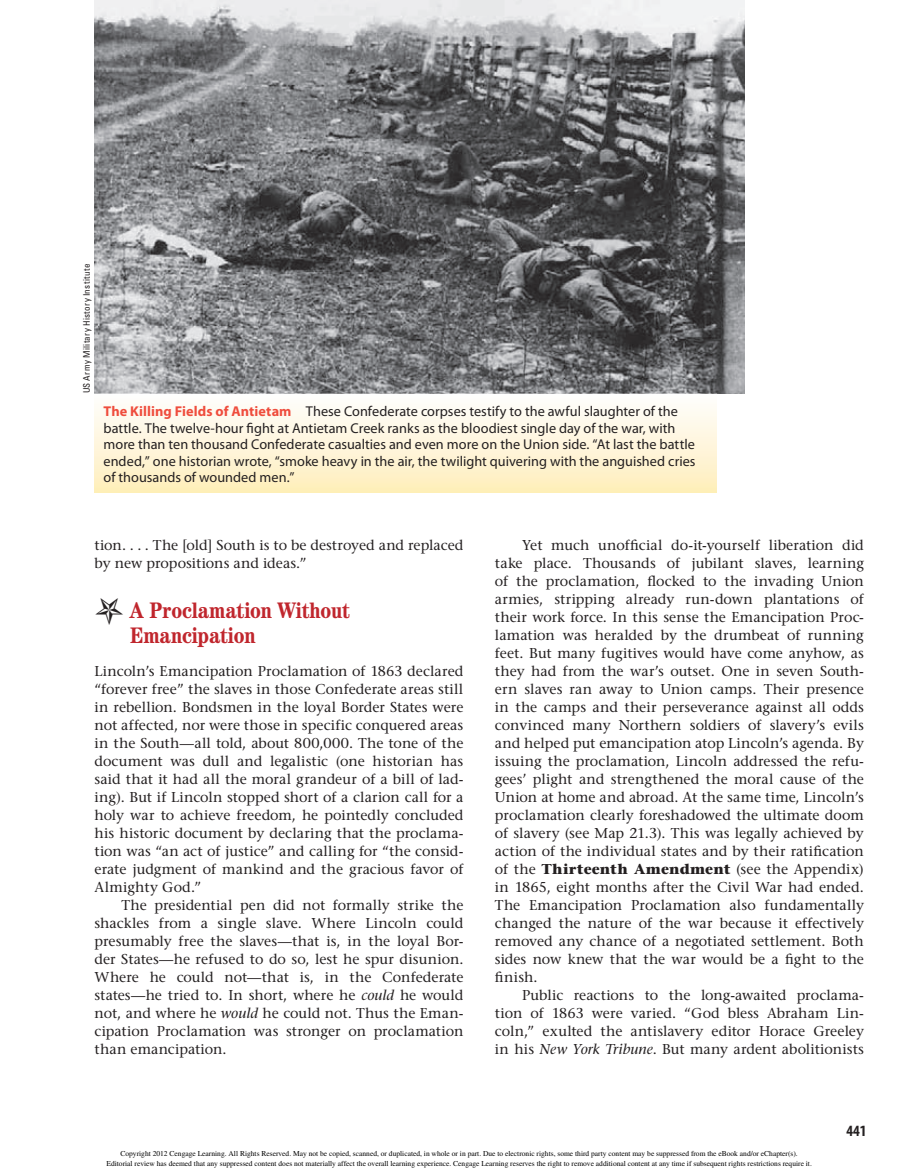
<style>
.page{position:relative;width:918px;height:1175px;background:#fff}
.page>*{position:absolute;margin:0;border:0;box-sizing:border-box;transform-origin:0 0}
.t1{font:700 condensed 22.5px/25.5px "Century Std";color:#c0262d}
.t2{font:700 condensed 15.75px "Myriad Pro";color:#231f20}
.t3{font:500 14.25px/18px "Stone Serif Std";color:#231f20}
.t4{font:14.25px/16.5px "Myriad Pro";color:#231f20}
.t5{font:condensed 9px "Univers LT Std";letter-spacing:.04em;color:#231f20}
.t6{font:7.5px/9.9px "Times";color:#000;text-align:center}
.s1{font-weight:700;color:#ef4d3d}
.s2{font-style:italic}
.s3{font-weight:700}
</style>
<div class="page">
<img style="left:94px;top:0;width:650px;height:393px">
<div style="left:94px;top:393px;width:623px;height:99px;background:linear-gradient(to bottom,#fefeff,#ffeebc)"></div>
<p class="t5" style="left:81px;top:393px;width:131px;rotate:-90deg">US Army Military History Institute</p>
<p class="t4" style="left:104px;top:403px;width:594px"><span class="s1">The Killing Fields of Antietam</span> These Confederate corpses testify to the awful slaughter of the battle. The twelve-hour fight at Antietam Creek ranks as the bloodiest single day of the war, with more than ten thousand Confederate casualties and even more on the Union side. “At last the battle ended,” one historian wrote, “smoke heavy in the air, the twilight quivering with the anguished cries of thousands of wounded men.”</p>
<p class="t3" style="left:95px;top:536px;width:371px">tion. . . . The [old] South is to be destroyed and replaced by new propositions and ideas.”</p>
<p class="t1" style="left:130px;top:597px;width:221px">A Proclamation Without<br>Emancipation</p>
<p class="t3" style="left:94px;top:662px;width:371px">Lincoln’s Emancipation Proclamation of 1863 declared</p>
<p class="t3" style="left:94px;top:680px;width:370px">“forever free” the slaves in those Confederate areas still</p>
<p class="t3" style="left:94px;top:698px;width:370px">in rebellion. Bondsmen in the loyal Border States were</p>
<p class="t3" style="left:94px;top:716px;width:370px">not affected, nor were those in specific conquered areas</p>
<p class="t3" style="left:94px;top:734px;width:370px">in the South—all told, about 800,000. The tone of the</p>
<p class="t3" style="left:94px;top:752px;width:370px">document was dull and legalistic (one historian has</p>
<p class="t3" style="left:94px;top:770px;width:371px">said that it had all the moral grandeur of a bill of lad-</p>
<p class="t3" style="left:94px;top:788px;width:371px">ing). But if Lincoln stopped short of a clarion call for a</p>
<p class="t3" style="left:94px;top:806px;width:371px">holy war to achieve freedom, he pointedly concluded</p>
<p class="t3" style="left:94px;top:824px;width:371px">his historic document by declaring that the proclama-</p>
<p class="t3" style="left:94px;top:842px;width:371px">tion was “an act of justice” and calling for “the consid-</p>
<p class="t3" style="left:94px;top:860px;width:370px">erate judgment of mankind and the gracious favor of</p>
<p class="t3" style="left:94px;top:878px;width:108px">Almighty God.”</p>
<p class="t3" style="left:122px;top:896px;width:343px">The presidential pen did not formally strike the</p>
<p class="t3" style="left:94px;top:914px;width:370px">shackles from a single slave. Where Lincoln could</p>
<p class="t3" style="left:94px;top:932px;width:371px">presumably free the slaves—that is, in the loyal Bor-</p>
<p class="t3" style="left:94px;top:950px;width:370px">der States—he refused to do so, lest he spur disunion.</p>
<p class="t3" style="left:94px;top:968px;width:370px">Where he could not—that is, in the Confederate</p>
<p class="t3" style="left:94px;top:986px;width:370px">states—he tried to. In short, where he <span class="s2">could</span> he would</p>
<p class="t3" style="left:94px;top:1004px;width:371px">not, and where he <span class="s2">would</span> he could not. Thus the Eman-</p>
<p class="t3" style="left:94px;top:1022px;width:370px">cipation Proclamation was stronger on proclamation</p>
<p class="t3" style="left:94px;top:1040px;width:134px">than emancipation.</p>
<p class="t3" style="left:522px;top:536px;width:343px">Yet much unofficial do-it-yourself liberation did</p>
<p class="t3" style="left:495px;top:554px;width:371px">take place. Thousands of jubilant slaves, learning</p>
<p class="t3" style="left:495px;top:572px;width:370px">of the proclamation, flocked to the invading Union</p>
<p class="t3" style="left:495px;top:590px;width:370px">armies, stripping already run-down plantations of</p>
<p class="t3" style="left:495px;top:608px;width:371px">their work force. In this sense the Emancipation Proc-</p>
<p class="t3" style="left:495px;top:626px;width:370px">lamation was heralded by the drumbeat of running</p>
<p class="t3" style="left:495px;top:644px;width:370px">feet. But many fugitives would have come anyhow, as</p>
<p class="t3" style="left:495px;top:662px;width:371px">they had from the war’s outset. One in seven South-</p>
<p class="t3" style="left:495px;top:680px;width:370px">ern slaves ran away to Union camps. Their presence</p>
<p class="t3" style="left:495px;top:698px;width:371px">in the camps and their perseverance against all odds</p>
<p class="t3" style="left:495px;top:716px;width:370px">convinced many Northern soldiers of slavery’s evils</p>
<p class="t3" style="left:495px;top:734px;width:370px">and helped put emancipation atop Lincoln’s agenda. By</p>
<p class="t3" style="left:495px;top:752px;width:371px">issuing the proclamation, Lincoln addressed the refu-</p>
<p class="t3" style="left:495px;top:770px;width:370px">gees’ plight and strengthened the moral cause of the</p>
<p class="t3" style="left:495px;top:788px;width:370px">Union at home and abroad. At the same time, Lincoln’s</p>
<p class="t3" style="left:495px;top:806px;width:370px">proclamation clearly foreshadowed the ultimate doom</p>
<p class="t3" style="left:495px;top:824px;width:370px">of slavery (see Map 21.3). This was legally achieved by</p>
<p class="t3" style="left:495px;top:842px;width:370px">action of the individual states and by their ratification</p>
<p class="t3" style="left:495px;top:860px;width:370px">of the <span class="s3">Thirteenth Amendment</span> (see the Appendix)</p>
<p class="t3" style="left:495px;top:878px;width:370px">in 1865, eight months after the Civil War had ended.</p>
<p class="t3" style="left:495px;top:896px;width:370px">The Emancipation Proclamation also fundamentally</p>
<p class="t3" style="left:495px;top:914px;width:371px">changed the nature of the war because it effectively</p>
<p class="t3" style="left:495px;top:932px;width:370px">removed any chance of a negotiated settlement. Both</p>
<p class="t3" style="left:495px;top:950px;width:371px">sides now knew that the war would be a fight to the</p>
<p class="t3" style="left:495px;top:968px;width:44px">finish.</p>
<p class="t3" style="left:522px;top:986px;width:344px">Public reactions to the long-awaited proclama-</p>
<p class="t3" style="left:495px;top:1004px;width:371px">tion of 1863 were varied. “God bless Abraham Lin-</p>
<p class="t3" style="left:495px;top:1022px;width:370px">coln,” exulted the antislavery editor Horace Greeley</p>
<p class="t3" style="left:495px;top:1040px;width:370px">in his <span class="s2">New York Tribune</span>. But many ardent abolitionists</p>
<p class="t2" style="left:846px;top:1121px;width:22px">441</p>
<p class="t6" style="left:106px;top:1148px;width:707px">Copyright 2012 Cengage Learning. All Rights Reserved. May not be copied, scanned, or duplicated, in whole or in part. Due to electronic rights, some third party content may be suppressed from the eBook and/or eChapter(s).<br>Editorial review has deemed that any suppressed content does not materially affect the overall learning experience. Cengage Learning reserves the right to remove additional content at any time if subsequent rights restrictions require it.</p>
</div>
